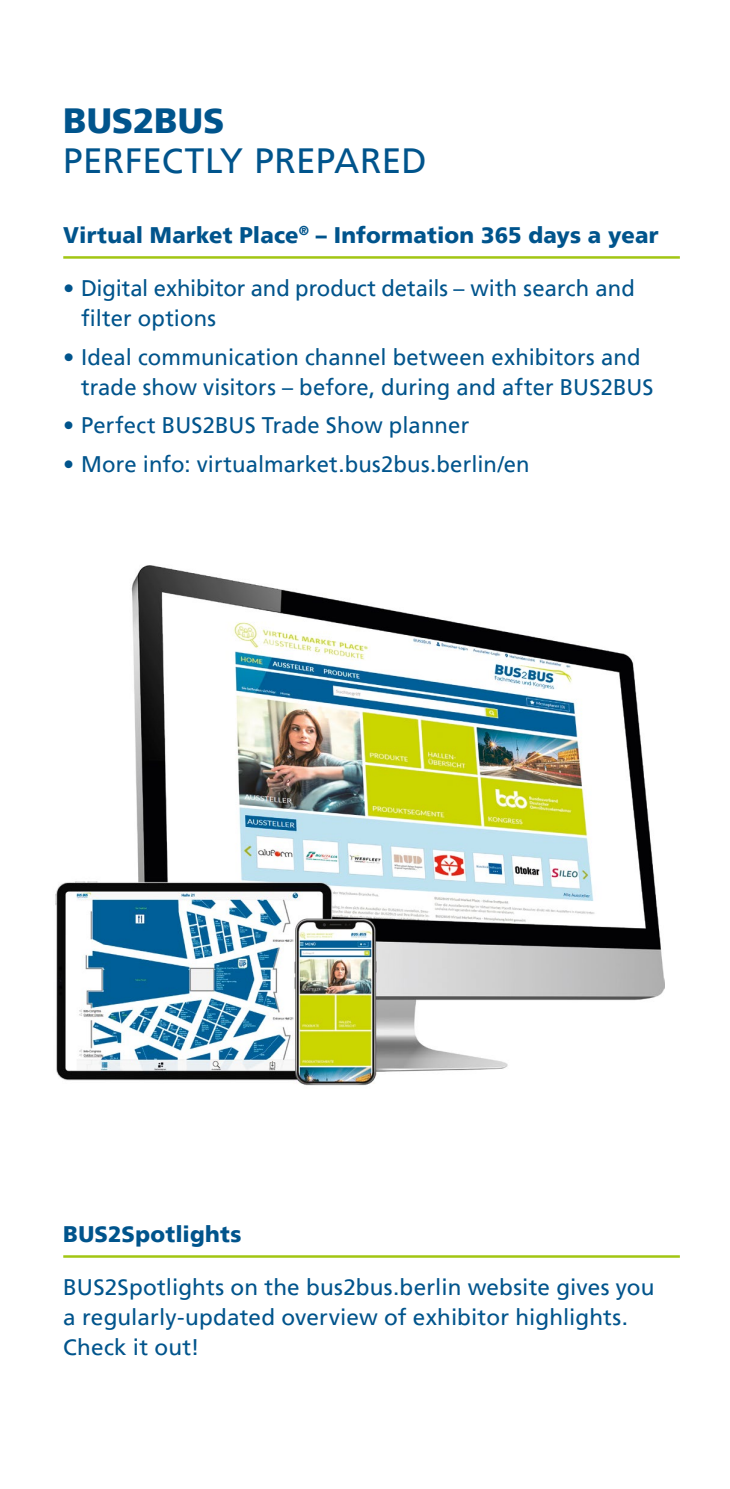
<style>
.page{position:relative;width:730px;height:1489px;background:#fff}
.page>*{position:absolute;margin:0;border:0;box-sizing:border-box;transform-origin:0 0}
.t1{font:35px "Frutiger LT";letter-spacing:.01em;color:#00548c}
.t2{font:900 35px "Frutiger LT";color:#00548c}
.t3{font:22.5px/30px "Frutiger LT";letter-spacing:.005em;color:#00548c}
.t4{font:900 22.5px "Frutiger LT";letter-spacing:.01em;color:#00548c}
</style>
<div class="page">
<hr style="left:63px;top:256px;width:617px;height:3px;background:#a2c613">
<hr style="left:63px;top:1255px;width:617px;height:2px;background:#a2c613">
<img style="left:55px;top:565px;width:609px;height:521px">
<h1 class="t2" style="left:63px;top:99px;width:163px">BUS2BUS</h1>
<h1 class="t1" style="left:63px;top:140px;width:365px">PERFECTLY PREPARED</h1>
<p class="t4" style="left:63px;top:221px;width:597px">Virtual Market Place<sup>®</sup> – Information 365 days a year</p>
<p class="t3" style="left:81px;top:273px;width:555px;text-indent:-18px">• Digital exhibitor and product details – with search and filter options</p>
<p class="t3" style="left:81px;top:342px;width:574px;text-indent:-18px">• Ideal communication channel between exhibitors and trade show visitors – before, during and after BUS2BUS</p>
<p class="t3" style="left:63px;top:410px;width:407px">• Perfect BUS2BUS Trade Show planner</p>
<p class="t3" style="left:63px;top:449px;width:468px">• More info: virtualmarket.bus2bus.berlin/en</p>
<p class="t4" style="left:63px;top:1220px;width:180px">BUS2Spotlights</p>
<p class="t3" style="left:63px;top:1272px;width:593px">BUS2Spotlights on the bus2bus.berlin website gives you a regularly-updated overview of exhibitor highlights.<br>Check it out!</p>
</div>
